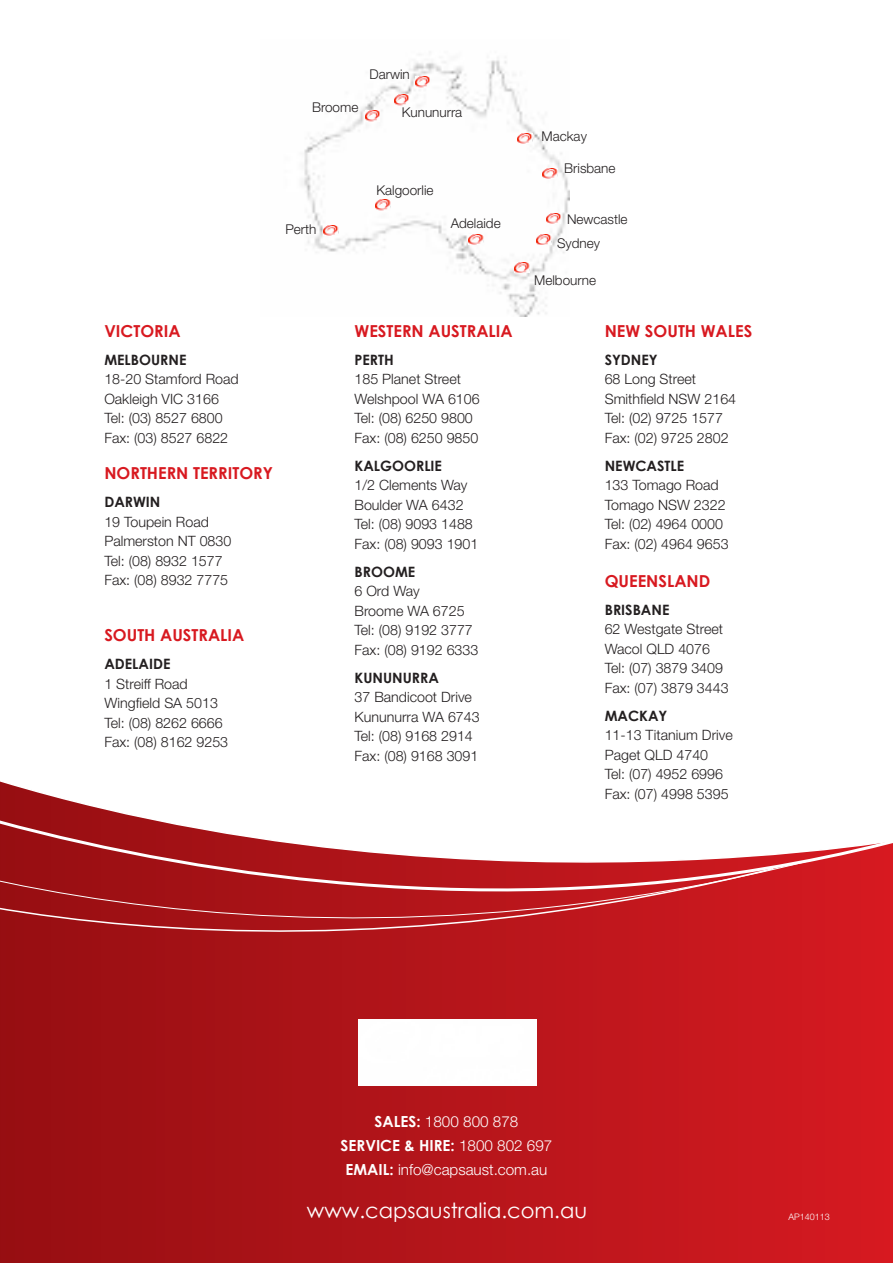
<style>
.page{position:relative;width:893px;height:1263px;background:#fff}
.page>*{position:absolute;margin:0;border:0;box-sizing:border-box;transform-origin:0 0}
.t1{font:21px "Century Gothic";color:#fff}
.t2{font:700 16.5px "Century Gothic";color:#d81920}
.t3{font:300 15.3px "Helvetica Neue CE";color:#fff}
.t4{font:700 15.3px "Century Gothic";color:#fff}
.t5{font:300 14.25px/19.5px "Helvetica Neue CE";color:#231f20}
.t6{font:700 14.25px "Century Gothic";color:#231f20}
.t7{font:300 13.5px/24.2px "Helvetica Neue CE";color:#231f20}
.t8{font:300 9px "Helvetica Neue CE";color:#fff}
.s1{font-family:"Century Gothic";font-weight:700}
.s2{font-family:"Helvetica Neue CE";font-weight:300}
</style>
<div class="page">
<svg style="left:0;top:1062px;width:893px;height:201px;background:#b51419"></svg>
<svg style="left:0;top:952px;width:893px;height:110px;background:#bc151b"></svg>
<svg style="left:0;top:952px;width:775px;height:72px;background:#b11419"></svg>
<svg style="left:0;top:781px;width:893px;height:171px"></svg>
<img style="left:359px;top:1020px;width:178px;height:66px">
<img style="left:302px;top:60px;width:268px;height:256px">
<img style="left:415px;top:77px;width:15px;height:10px">
<img style="left:518px;top:133px;width:14px;height:11px">
<img style="left:543px;top:168px;width:14px;height:11px">
<img style="left:546px;top:213px;width:15px;height:11px">
<img style="left:536px;top:235px;width:15px;height:10px">
<img style="left:515px;top:263px;width:14px;height:10px">
<img style="left:469px;top:234px;width:14px;height:10px">
<img style="left:323px;top:225px;width:15px;height:11px">
<img style="left:376px;top:200px;width:14px;height:10px">
<img style="left:365px;top:111px;width:15px;height:10px">
<img style="left:394px;top:95px;width:15px;height:10px">
<p class="t7" style="left:312px;top:95px;width:48px">Broome</p>
<p class="t7" style="left:370px;top:62px;width:42px">Darwin</p>
<p class="t7" style="left:402px;top:100px;width:62px">Kununurra</p>
<p class="t7" style="left:285px;top:217px;width:33px">Perth</p>
<p class="t7" style="left:376px;top:178px;width:59px">Kalgoorlie</p>
<p class="t7" style="left:451px;top:211px;width:52px">Adelaide</p>
<p class="t2" style="left:104px;top:320px;width:78px">VICTORIA</p>
<p class="t6" style="left:104px;top:351px;width:84px">MELBOURNE</p>
<p class="t5" style="left:104px;top:369px;width:136px">18-20 Stamford Road<br>Oakleigh VIC 3166<br>Tel: (03) 8527 6800<br>Fax: (03) 8527 6822</p>
<p class="t2" style="left:104px;top:463px;width:170px">NORTHERN TERRITORY</p>
<p class="t6" style="left:104px;top:493px;width:58px">DARWIN</p>
<p class="t5" style="left:104px;top:512px;width:128px">19 Toupein Road<br>Palmerston NT 0830<br>Tel: (08) 8932 1577<br>Fax: (08) 8932 7775</p>
<p class="t2" style="left:104px;top:625px;width:141px">SOUTH AUSTRALIA</p>
<p class="t6" style="left:104px;top:655px;width:68px">ADELAIDE</p>
<p class="t5" style="left:104px;top:674px;width:125px">1 Streiff Road<br>Wingfield SA 5013<br>Tel: (08) 8262 6666<br>Fax: (08) 8162 9253</p>
<p class="t2" style="left:355px;top:320px;width:160px">WESTERN AUSTRALIA</p>
<p class="t6" style="left:355px;top:351px;width:41px">PERTH</p>
<p class="t5" style="left:355px;top:369px;width:127px">185 Planet Street<br>Welshpool WA 6106<br>Tel: (08) 6250 9800<br>Fax: (08) 6250 9850</p>
<p class="t6" style="left:355px;top:457px;width:89px">KALGOORLIE</p>
<p class="t5" style="left:355px;top:475px;width:125px">1/2 Clements Way<br>Boulder WA 6432<br>Tel: (08) 9093 1488<br>Fax: (08) 9093 1901</p>
<p class="t6" style="left:355px;top:563px;width:62px">BROOME</p>
<p class="t5" style="left:355px;top:581px;width:125px">6 Ord Way<br>Broome WA 6725<br>Tel: (08) 9192 3777<br>Fax: (08) 9192 6333</p>
<p class="t6" style="left:355px;top:669px;width:86px">KUNUNURRA</p>
<p class="t5" style="left:355px;top:687px;width:127px">37 Bandicoot Drive<br>Kununurra WA 6743<br>Tel: (08) 9168 2914<br>Fax: (08) 9168 3091</p>
<p class="t7" style="left:542px;top:124px;width:47px">Mackay</p>
<p class="t7" style="left:564px;top:156px;width:53px">Brisbane</p>
<p class="t7" style="left:557px;top:207px;width:72px;text-indent:10px">Newcastle<br>Sydney</p>
<p class="t7" style="left:534px;top:268px;width:64px">Melbourne</p>
<p class="t2" style="left:605px;top:320px;width:149px">NEW SOUTH WALES</p>
<p class="t6" style="left:605px;top:351px;width:55px">SYDNEY</p>
<p class="t5" style="left:605px;top:369px;width:133px">68 Long Street<br>Smithfield NSW 2164<br>Tel: (02) 9725 1577<br>Fax: (02) 9725 2802</p>
<p class="t6" style="left:605px;top:457px;width:81px">NEWCASTLE</p>
<p class="t5" style="left:605px;top:475px;width:125px">133 Tomago Road<br>Tomago NSW 2322<br>Tel: (02) 4964 0000<br>Fax: (02) 4964 9653</p>
<p class="t2" style="left:605px;top:571px;width:107px">QUEENSLAND</p>
<p class="t6" style="left:605px;top:601px;width:66px">BRISBANE</p>
<p class="t5" style="left:605px;top:620px;width:125px">62 Westgate Street<br>Wacol QLD 4076<br>Tel: (07) 3879 3409<br>Fax: (07) 3879 3443</p>
<p class="t6" style="left:605px;top:707px;width:64px">MACKAY</p>
<p class="t5" style="left:605px;top:725px;width:130px">11-13 Titanium Drive<br>Paget QLD 4740<br>Tel: (07) 4952 6996<br>Fax: (07) 4998 5395</p>
<p class="t3" style="left:375px;top:1112px;width:145px"><span class="s1">SALES:</span> 1800 800 878</p>
<p class="t4" style="left:341px;top:1135px;width:213px">SERVICE &amp; HIRE: <span class="s2">1800 802 697</span></p>
<p class="t3" style="left:346px;top:1160px;width:203px"><span class="s1">EMAIL:</span> info@capsaust.com.au</p>
<h1 class="t1" style="left:307px;top:1197px;width:282px">www.capsaustralia.com.au</h1>
<p class="t8" style="left:788px;top:1212px;width:43px">AP140113</p>
</div>
